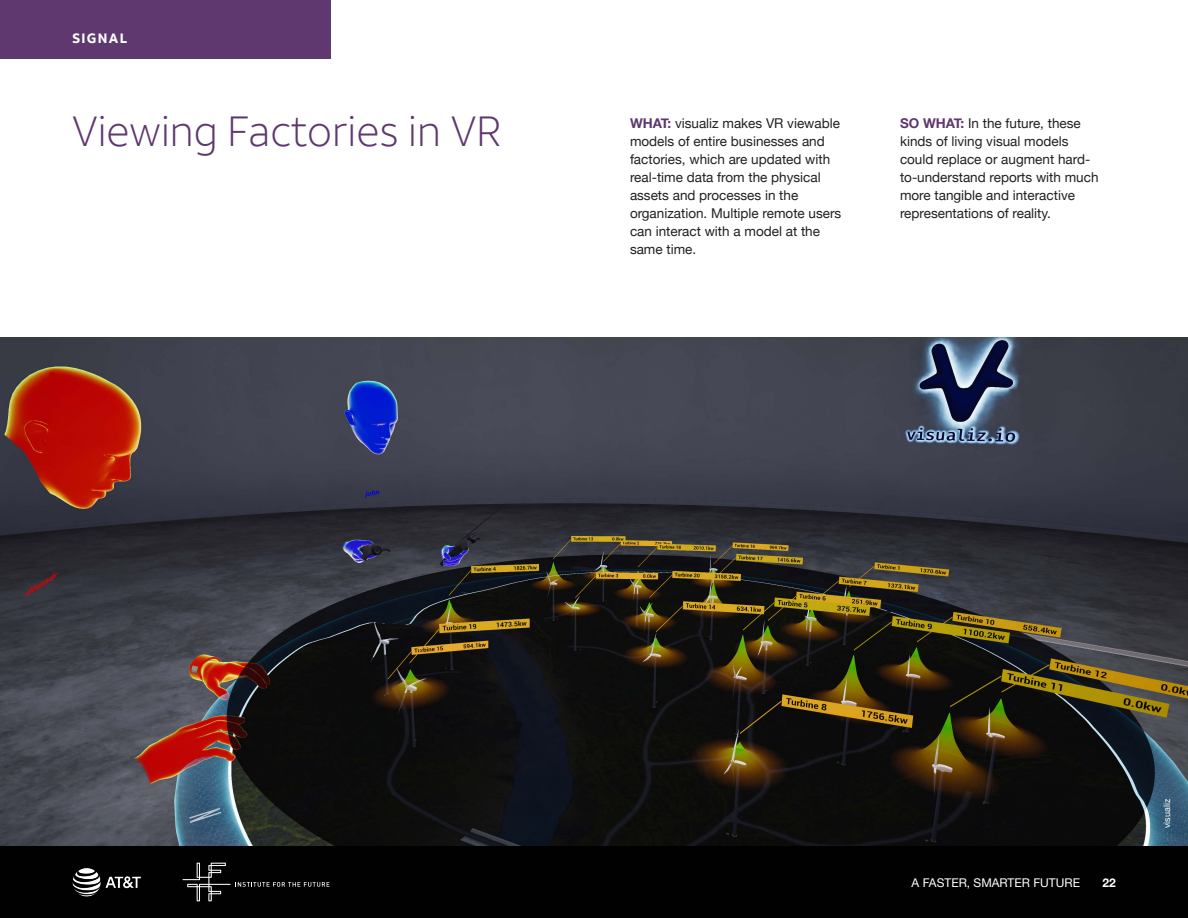
<style>
.page{position:relative;width:1188px;height:918px;background:#fff}
.page>*{position:absolute;margin:0;border:0;box-sizing:border-box;transform-origin:0 0}
.signal_title{font:300 42px "ATT Aleck Sans";color:#5e386e}
.signal_body{font:13.5px/18px "Helvetica Neue";color:#231f20}
.t1{font:700 13.5px "ATT Aleck Sans";letter-spacing:.1em;color:#fff}
.t2{font:12px "Helvetica Neue";color:#fff}
.t3{font:700 12px "Helvetica Neue";color:#fff}
.source{font:9px "Helvetica Neue";color:#fff}
.s1{font-weight:700;color:#5e386e}
</style>
<div class="page">
<img style="left:0;top:338px;width:1188px;height:508px">
<div style="left:0;top:846px;width:1188px;height:72px;background:#010101"></div>
<svg style="left:183px;top:863px;width:147px;height:38px"></svg>
<div style="left:0;top:0;width:331px;height:59px;background:#5e386e"></div>
<img style="left:72px;top:868px;width:69px;height:29px">
<p class="t1" style="left:72px;top:30px;width:57px">SIGNAL</p>
<p class="signal_title" style="left:72px;top:106px;width:431px">Viewing Factories in VR</p>
<p class="signal_body" style="left:630px;top:115px;width:213px"><span class="s1">WHAT:</span> visualiz makes VR viewable models of entire businesses and factories, which are updated with real-time data from the physical assets and processes in the organization. Multiple remote users can interact with a model at the same time.</p>
<p class="signal_body" style="left:900px;top:115px;width:200px"><span class="s1">SO WHAT:</span> In the future, these kinds of living visual models could replace or augment hard&shy;to-understand reports with much more tangible and interactive representations of reality.</p>
<p class="t2" style="left:912px;top:874px;width:170px">A FASTER, SMARTER FUTURE</p>
<p class="t3" style="left:1103px;top:873px;width:15px">22</p>
<p class="source" style="left:1160px;top:828px;width:31px;rotate:-90deg">visualiz</p>
</div>
